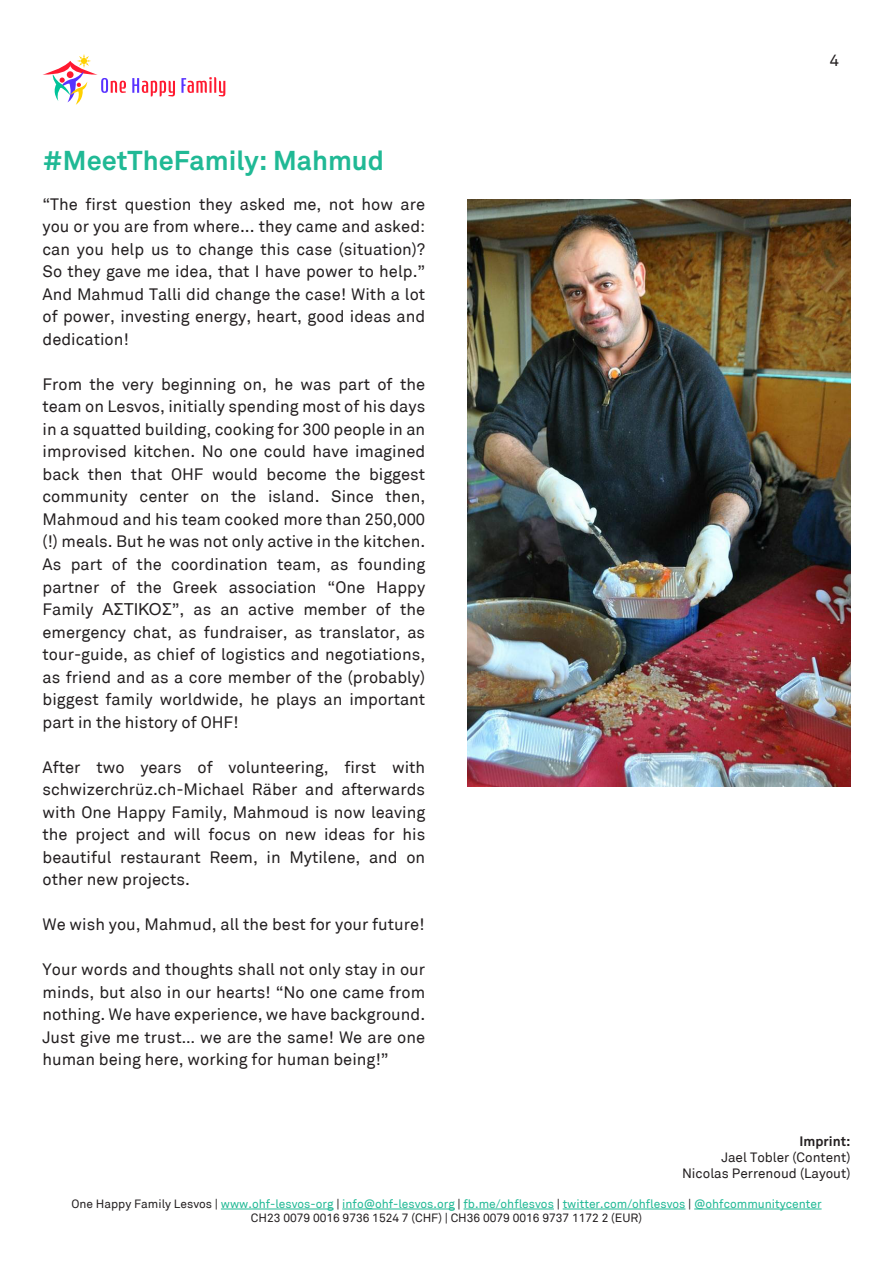
<style>
.page{position:relative;width:893px;height:1263px;background:#fff}
.page>*{position:absolute;margin:0;border:0;box-sizing:border-box;transform-origin:0 0}
.Section_Heading{font:700 27px "Akkurat";color:#20b995}
.Continuous_Text{font:16.5px/22.5px "Akkurat";color:#231f20;text-align:justify}
.Imprint{font:13.5px "Akkurat";color:#231f20}
.Imprint_Title{font:700 13.5px "Akkurat";color:#231f20}
.t1{font:12px/14.4px "Akkurat";color:#20b995;text-align:center}
.s1{font-family:"Arial"}
.s2{color:#231f20}
</style>
<div class="page">
<svg style="left:43px;top:54px;width:83px;height:51px"></svg>
<svg style="left:132px;top:78px;width:43px;height:18px"></svg>
<svg style="left:181px;top:77px;width:44px;height:19px"></svg>
<hr style="left:221px;top:1209px;width:113px;height:1px;background:#20b995">
<hr style="left:342px;top:1209px;width:113px;height:1px;background:#20b995">
<hr style="left:464px;top:1209px;width:90px;height:1px;background:#20b995">
<hr style="left:563px;top:1209px;width:122px;height:1px;background:#20b995">
<hr style="left:694px;top:1209px;width:128px;height:1px;background:#20b995">
<img style="left:468px;top:199px;width:382px;height:587px">
<p class="Section_Heading" style="left:43px;top:144px;width:343px">#MeetTheFamily: Mahmud</p>
<p class="Continuous_Text" style="left:43px;top:193px;width:384px">“The first question they asked me, not how are you or you are from where... they came and asked: can you help us to change this case (situation)?<br>So they gave me idea, that I have power to help.” And Mahmud Talli did change the case! With a lot of power, investing energy, heart, good ideas and dedication!</p>
<p class="Continuous_Text" style="left:43px;top:373px;width:384px">From the very beginning on, he was part of the team on Lesvos, initially spending most of his days in a squatted building, cooking for 300 people in an improvised kitchen. No one could have imagined back then that OHF would become the biggest community center on the island. Since then, Mahmoud and his team cooked more than 250,000 (!) meals. But he was not only active in the kitchen.<br>As part of the coordination team, as founding partner of the Greek association “One Happy Family <span class="s1">ΑΣΤΙΚΟΣ</span>”, as an active member of the emergency chat, as fundraiser, as translator, as tour-guide, as chief of logistics and negotiations, as friend and as a core member of the (probably) biggest family worldwide, he plays an important part in the history of OHF!</p>
<p class="Continuous_Text" style="left:43px;top:756px;width:384px">After two years of volunteering, first with schwizerchrüz.ch-Michael Räber and afterwards with One Happy Family, Mahmoud is now leaving the project and will focus on new ideas for his beautiful restaurant Reem, in Mytilene, and on other new projects.</p>
<p class="Continuous_Text" style="left:43px;top:913px;width:384px">We wish you, Mahmud, all the best for your future!</p>
<p class="Continuous_Text" style="left:43px;top:958px;width:384px">Your words and thoughts shall not only stay in our minds, but also in our hearts! “No one came from nothing. We have experience, we have background.<br>Just give me trust… we are the same! We are one human being here, working for human being!”</p>
<p class="Continuous_Text" style="left:830px;top:49px;width:11px">4</p>
<p class="Imprint_Title" style="left:799px;top:1132px;width:52px">Imprint:</p>
<p class="Imprint" style="left:721px;top:1149px;width:131px">Jael Tobler (Content)</p>
<p class="Imprint" style="left:682px;top:1165px;width:170px">Nicolas Perrenoud (Layout)</p>
<p class="t1" style="left:71px;top:1197px;width:752px"><span class="s2">One Happy Family Lesvos |</span> www.ohf-lesvos-org <span class="s2">|</span> info@ohf-lesvos.org <span class="s2">|</span> fb.me/ohflesvos <span class="s2">|</span> twitter.com/ohflesvos <span class="s2">|</span> @ohfcommunitycenter<br><span class="s2">CH23 0079 0016 9736 1524 7 (CHF) | CH36 0079 0016 9737 1172 2 (EUR)</span></p>
</div>
